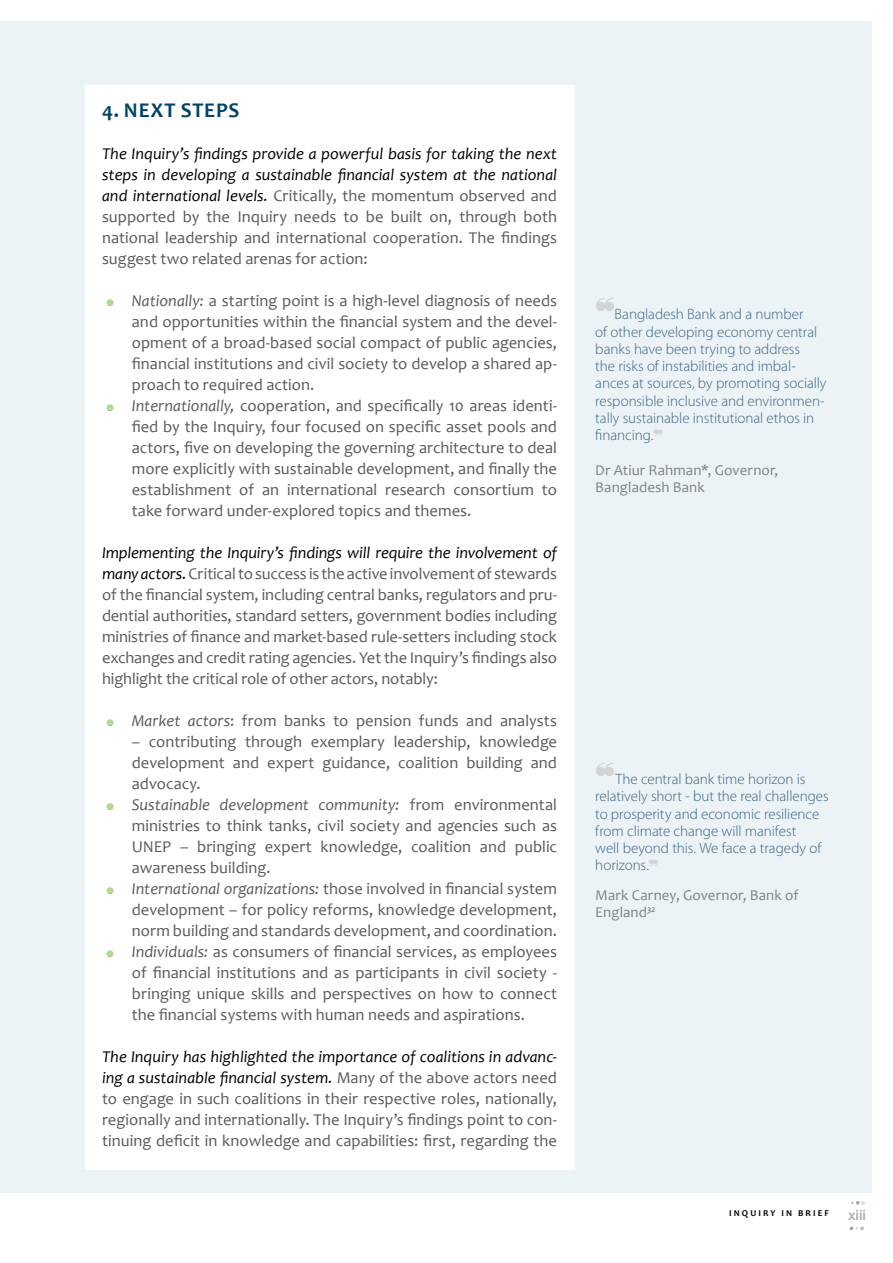
<style>
.page{position:relative;width:893px;height:1263px;background:#fff}
.page>*{position:absolute;margin:0;border:0;box-sizing:border-box;transform-origin:0 0}
.t1{font:700 21px "Candara";letter-spacing:.035em;color:#004367}
.t2{font:16.5px/21px "Candara";letter-spacing:.005em;color:#58595b;text-align:justify}
.t3{font:300 15px/17.2px "Myriad Pro";letter-spacing:-.005em;color:#396486}
.t4{font:15px/17.2px "Candara";letter-spacing:.01em;color:#808285}
.t5{font:15px "Myriad Pro";color:#afb1b4}
.t6{font:700 9px "Candara";letter-spacing:.24em;color:#000}
.s1{font-style:italic;color:#000}
.s2{font-style:italic}
.s3{color:#d1d3d4}
</style>
<div class="page">
<div style="left:0;top:21px;width:872px;height:1172px;background:#ecf3f6"></div>
<svg style="left:850px;top:1226px;width:14px;height:4px"></svg>
<svg style="left:851px;top:1201px;width:14px;height:4px"></svg>
<div style="left:85px;top:85px;width:489px;height:1084px;background:#fff"></div>
<p class="t1" style="left:102px;top:97px;width:139px">4. NEXT STEPS</p>
<p class="t2" style="left:102px;top:143px;width:456px"><span class="s1">The Inquiry’s findings provide a powerful basis for taking the next steps in developing a sustainable financial system at the national and international levels.</span> Critically, the momentum observed and supported by the Inquiry needs to be built on, through both national leadership and international cooperation. The findings suggest two related arenas for action:</p>
<p class="t2" style="left:132px;top:290px;width:427px;text-align:left"><span class="s2">Nationally:</span> a starting point is a high-level diagnosis of needs and opportunities within the financial system and the devel&shy;opment of a broad-based social compact of public agencies, financial institutions and civil society to develop a shared ap&shy;proach to required action.<br><span class="s2">Internationally,</span> cooperation, and specifically 10 areas identi&shy;fied by the Inquiry, four focused on specific asset pools and actors, five on developing the governing architecture to deal more explicitly with sustainable development, and finally the establishment of an international research consortium to take forward under-explored topics and themes.</p>
<p class="t2" style="left:102px;top:542px;width:457px"><span class="s1">Implementing the Inquiry’s findings will require the involvement of many actors.</span>Critical to success is the active involvement of stewards of the financial system, including central banks, regulators and pru&shy;dential authorities, standard setters, government bodies including ministries of finance and market-based rule-setters including stock exchanges and credit rating agencies. Yet the Inquiry’s findings also highlight the critical role of other actors, notably:</p>
<p class="t2" style="left:132px;top:710px;width:427px"><span class="s2">Market actors</span>: from banks to pension funds and analysts</p>
<p class="t2" style="left:132px;top:731px;width:427px;text-align:left">– contributing through exemplary leadership, knowledge development and expert guidance, coalition building and advocacy.<br><span class="s2">Sustainable development community:</span> from environmental ministries to think tanks, civil society and agencies such as UNEP – bringing expert knowledge, coalition and public awareness building.<br><span class="s2">International organizations:</span> those involved in financial system development – for policy reforms, knowledge development, norm building and standards development, and coordination.<br><span class="s2">Individuals:</span> as consumers of financial services, as employees of financial institutions and as participants in civil society - bringing unique skills and perspectives on how to connect the financial systems with human needs and aspirations.</p>
<p class="t2" style="left:102px;top:1046px;width:456px"><span class="s1">The Inquiry has highlighted the importance of coalitions in advanc&shy;ing a sustainable financial system.</span> Many of the above actors need to engage in such coalitions in their respective roles, nationally, regionally and internationally. The Inquiry’s findings point to con&shy;tinuing deficit in knowledge and capabilities: first, regarding the</p>
<p class="t3" style="left:595px;top:306px;width:233px"><span class="s3">❝</span>Bangladesh Bank and a number<br>of other developing economy central banks have been trying to address<br>the risks of instabilities and imbal&shy;ances at sources, by promoting socially responsible inclusive and environmen&shy;tally sustainable institutional ethos in financing.<span class="s3">❞</span></p>
<p class="t4" style="left:595px;top:461px;width:185px">Dr Atiur Rahman*, Governor,<br>Bangladesh Bank</p>
<p class="t3" style="left:595px;top:771px;width:235px"><span class="s3">❝</span>The central bank time horizon is relatively short - but the real challenges to prosperity and economic resilience from climate change will manifest<br>well beyond this. We face a tragedy of horizons.<span class="s3">❞</span></p>
<p class="t4" style="left:595px;top:886px;width:205px">Mark Carney, Governor, Bank of<br>England<sup>32</sup></p>
<p class="t6" style="left:729px;top:1207px;width:101px">INQUIRY IN BRIEF</p>
<p class="t5" style="left:848px;top:1205px;width:19px">xiii</p>
</div>
